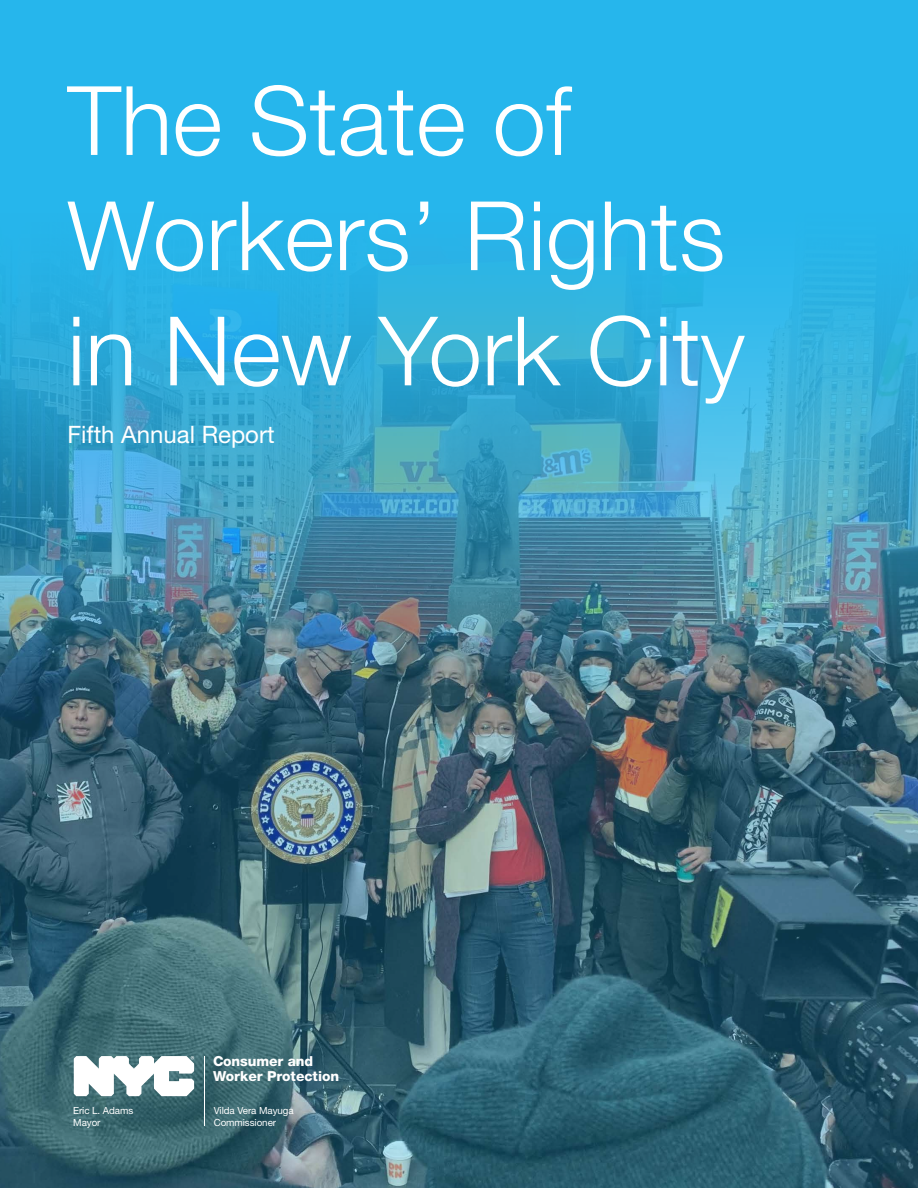
<style>
.page{position:relative;width:918px;height:1188px;background:#26b6ec}
.page>*{position:absolute;margin:0;border:0;box-sizing:border-box;transform-origin:0 0}
.t1{font:300 96px/115.2px "Helvetica Neue LT Std";color:#fff}
.t2{font:24px "Helvetica Neue LT Std";color:#fff}
.t3{font:800 13.8px/15.3px "Helvetica Neue LT Std";color:#fff}
.t4{font:9.75px/11.7px "Helvetica Neue LT Std";letter-spacing:-.005em;color:#fff}
</style>
<div class="page">
<img style="left:0;top:284px;width:918px;height:904px">
<hr style="left:204px;top:1056px;width:1px;height:70px;background:#fff">
<svg style="left:74px;top:1056px;width:120px;height:40px;background:#d8e1e2"></svg>
<p class="t1" style="left:68px;top:61px;width:679px">The State of<br>Workers’ Rights in New York City</p>
<p class="t2" style="left:68px;top:420px;width:209px">Fifth Annual Report</p>
<p class="t4" style="left:73px;top:1105px;width:62px">Eric L. Adams<br>Mayor</p>
<p class="t3" style="left:213px;top:1053px;width:128px">Consumer and<br>Worker Protection</p>
<p class="t4" style="left:214px;top:1105px;width:81px">Vilda Vera Mayuga<br>Commissioner</p>
</div>
